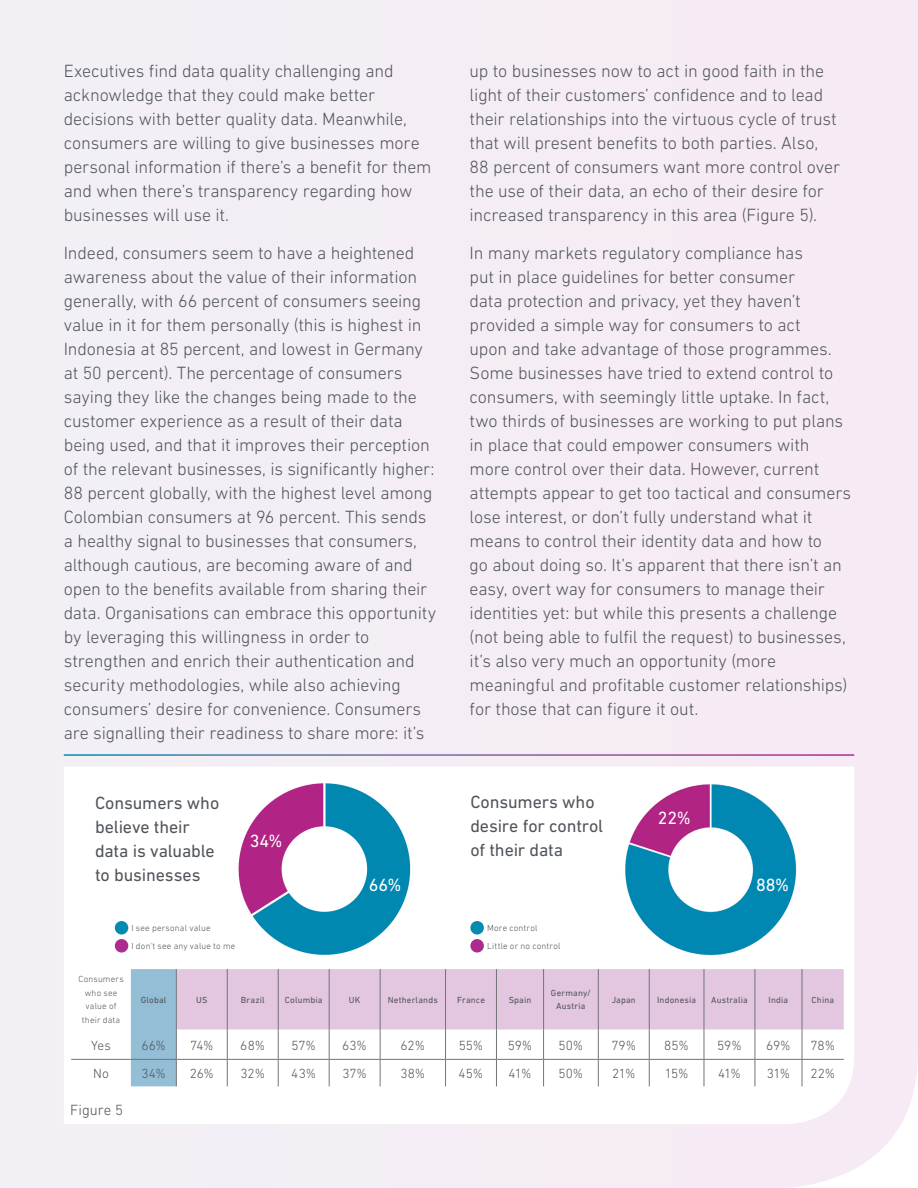
<style>
.page{position:relative;width:918px;height:1188px;background:#f5edf5}
.page>*{position:absolute;margin:0;border:0;box-sizing:border-box;transform-origin:0 0}
.Body_text_10_14{font:300 18px/24px "DIN Next W1 G";letter-spacing:-.01em;color:#50555b}
.Body_text_10_14-2{font:18px/24px "DIN Next W1 G";letter-spacing:-.01em;color:#50555b}
.Body_text_10_14-3{font:18px "DIN Next W1 G";color:#fff}
.Body_text_10_14-4{font:300 15px "DIN Next W1 G";color:#50555b}
.Footer_Source_text_7{font:300 13.5px "DIN Next W1 G";letter-spacing:-.005em;color:#50555b}
.Footer_Source_text_7-2{font:9px/13.5px "DIN Next W1 G";letter-spacing:.02em;color:#50555b;text-align:center}
.Body_text_10_14-5{font:300 9px "DIN Next W1 G";letter-spacing:.02em;color:#50555b}
.Footer_Source_text_7-3{font:300 9px/13.5px "DIN Next W1 G";letter-spacing:.02em;color:#50555b;text-align:center}
</style>
<div class="page">
<hr style="left:64px;top:754px;width:790px;height:2px;background:#fff">
<svg style="left:64px;top:767px;width:790px;height:357px"></svg>
<svg style="left:131px;top:969px;width:713px;height:117px"></svg>
<hr style="left:71px;top:1059px;width:60px;height:1px;background:#717479">
<hr style="left:131px;top:1059px;width:45px;height:1px;background:#717479">
<hr style="left:176px;top:1059px;width:51px;height:1px;background:#717479">
<hr style="left:227px;top:1059px;width:51px;height:1px;background:#717479">
<hr style="left:278px;top:1059px;width:51px;height:1px;background:#717479">
<hr style="left:329px;top:1059px;width:51px;height:1px;background:#717479">
<hr style="left:380px;top:1059px;width:66px;height:1px;background:#717479">
<hr style="left:446px;top:1059px;width:50px;height:1px;background:#717479">
<hr style="left:496px;top:1059px;width:48px;height:1px;background:#717479">
<hr style="left:544px;top:1059px;width:54px;height:1px;background:#717479">
<hr style="left:598px;top:1059px;width:51px;height:1px;background:#717479">
<hr style="left:649px;top:1059px;width:55px;height:1px;background:#717479">
<hr style="left:704px;top:1059px;width:51px;height:1px;background:#717479">
<hr style="left:755px;top:1059px;width:47px;height:1px;background:#717479">
<hr style="left:802px;top:1059px;width:42px;height:1px;background:#717479">
<img style="left:233px;top:779px;width:181px;height:181px">
<div style="left:115px;top:921px;width:13px;height:14px;background:#068bb0;border-radius:50%"></div>
<div style="left:115px;top:939px;width:13px;height:14px;background:#ac2b91;border-radius:50%"></div>
<img style="left:621px;top:778px;width:181px;height:182px">
<div style="left:470px;top:921px;width:14px;height:14px;background:#068bb0;border-radius:50%"></div>
<div style="left:470px;top:939px;width:14px;height:14px;background:#ac2b91;border-radius:50%"></div>
<img style="left:0;top:176px;width:1px;height:1012px">
<p class="Body_text_10_14" style="left:64px;top:59px;width:369px">Executives find data quality challenging and acknowledge that they could make better decisions with better quality data. Meanwhile, consumers are willing to give businesses more personal information if there’s a benefit for them and when there’s transparency regarding how businesses will use it.</p>
<p class="Body_text_10_14" style="left:64px;top:240px;width:374px">Indeed, consumers seem to have a heightened awareness about the value of their information generally, with 66 percent of consumers seeing value in it for them personally (this is highest in Indonesia at 85 percent, and lowest in Germany at 50 percent). The percentage of consumers saying they like the changes being made to the customer experience as a result of their data being used, and that it improves their perception of the relevant businesses, is significantly higher:<br>88 percent globally, with the highest level among Colombian consumers at 96 percent. This sends a healthy signal to businesses that consumers, although cautious, are becoming aware of and open to the benefits available from sharing their data. Organisations can embrace this opportunity by leveraging this willingness in order to strengthen and enrich their authentication and security methodologies, while also achieving consumers’ desire for convenience. Consumers are signalling their readiness to share more: it’s</p>
<p class="Body_text_10_14" style="left:470px;top:59px;width:372px">up to businesses now to act in good faith in the light of their customers’ confidence and to lead their relationships into the virtuous cycle of trust that will present benefits to both parties. Also, 88 percent of consumers want more control over the use of their data, an echo of their desire for increased transparency in this area (Figure 5).</p>
<p class="Body_text_10_14" style="left:470px;top:240px;width:383px">In many markets regulatory compliance has<br>put in place guidelines for better consumer<br>data protection and privacy, yet they haven’t provided a simple way for consumers to act<br>upon and take advantage of those programmes.<br>Some businesses have tried to extend control to consumers, with seemingly little uptake. In fact, two thirds of businesses are working to put plans in place that could empower consumers with more control over their data. However, current attempts appear to get too tactical and consumers lose interest, or don’t fully understand what it means to control their identity data and how to<br>go about doing so. It’s apparent that there isn’t an easy, overt way for consumers to manage their identities yet: but while this presents a challenge (not being able to fulfil the request) to businesses, it’s also very much an opportunity (more meaningful and profitable customer relationships) for those that can figure it out.</p>
<p class="Body_text_10_14-2" style="left:95px;top:791px;width:126px">Consumers who believe their data is valuable to businesses</p>
<p class="Body_text_10_14-3" style="left:250px;top:830px;width:34px">34%</p>
<p class="Body_text_10_14-3" style="left:369px;top:875px;width:34px">66%</p>
<p class="Body_text_10_14-2" style="left:470px;top:790px;width:134px">Consumers who desire for control of their data</p>
<p class="Body_text_10_14-3" style="left:658px;top:807px;width:34px">22%</p>
<p class="Body_text_10_14-3" style="left:756px;top:874px;width:35px">88%</p>
<p class="Body_text_10_14-5" style="left:132px;top:923px;width:81px">I see personal value</p>
<p class="Body_text_10_14-5" style="left:132px;top:941px;width:105px">I don't see any value to me</p>
<p class="Body_text_10_14-5" style="left:487px;top:923px;width:52px">More control</p>
<p class="Body_text_10_14-5" style="left:487px;top:941px;width:75px">Little or no control</p>
<p class="Footer_Source_text_7-3" style="left:78px;top:973px;width:47px">Consumers who see value of their data</p>
<p class="Footer_Source_text_7-2" style="left:141px;top:993px;width:27px">Global</p>
<p class="Footer_Source_text_7-2" style="left:196px;top:993px;width:13px">US</p>
<p class="Footer_Source_text_7-2" style="left:241px;top:993px;width:25px">Brazil</p>
<p class="Footer_Source_text_7-2" style="left:285px;top:993px;width:39px">Columbia</p>
<p class="Footer_Source_text_7-2" style="left:349px;top:993px;width:13px">UK</p>
<p class="Footer_Source_text_7-2" style="left:388px;top:993px;width:51px">Netherlands</p>
<p class="Footer_Source_text_7-2" style="left:457px;top:993px;width:29px">France</p>
<p class="Footer_Source_text_7-2" style="left:509px;top:993px;width:24px">Spain</p>
<p class="Footer_Source_text_7-2" style="left:551px;top:986px;width:42px">Germany/<br>Austria</p>
<p class="Footer_Source_text_7-2" style="left:612px;top:993px;width:26px">Japan</p>
<p class="Footer_Source_text_7-2" style="left:657px;top:993px;width:41px">Indonesia</p>
<p class="Footer_Source_text_7-2" style="left:711px;top:993px;width:38px">Australia</p>
<p class="Footer_Source_text_7-2" style="left:769px;top:993px;width:21px">India</p>
<p class="Footer_Source_text_7-2" style="left:812px;top:993px;width:24px">China</p>
<p class="Footer_Source_text_7" style="left:91px;top:1037px;width:21px">Yes</p>
<p class="Footer_Source_text_7" style="left:141px;top:1037px;width:26px">66%</p>
<p class="Footer_Source_text_7" style="left:190px;top:1037px;width:25px">74%</p>
<p class="Footer_Source_text_7" style="left:240px;top:1037px;width:26px">68%</p>
<p class="Footer_Source_text_7" style="left:291px;top:1037px;width:26px">57%</p>
<p class="Footer_Source_text_7" style="left:342px;top:1037px;width:26px">63%</p>
<p class="Footer_Source_text_7" style="left:401px;top:1037px;width:26px">62%</p>
<p class="Footer_Source_text_7" style="left:459px;top:1037px;width:26px">55%</p>
<p class="Footer_Source_text_7" style="left:508px;top:1037px;width:26px">59%</p>
<p class="Footer_Source_text_7" style="left:559px;top:1037px;width:26px">50%</p>
<p class="Footer_Source_text_7" style="left:611px;top:1037px;width:26px">79%</p>
<p class="Footer_Source_text_7" style="left:664px;top:1037px;width:26px">85%</p>
<p class="Footer_Source_text_7" style="left:717px;top:1037px;width:26px">59%</p>
<p class="Footer_Source_text_7" style="left:766px;top:1037px;width:26px">69%</p>
<p class="Footer_Source_text_7" style="left:811px;top:1037px;width:26px">78%</p>
<p class="Footer_Source_text_7" style="left:93px;top:1066px;width:17px">No</p>
<p class="Footer_Source_text_7" style="left:141px;top:1066px;width:26px">34%</p>
<p class="Footer_Source_text_7" style="left:190px;top:1066px;width:26px">26%</p>
<p class="Footer_Source_text_7" style="left:240px;top:1066px;width:26px">32%</p>
<p class="Footer_Source_text_7" style="left:291px;top:1066px;width:26px">43%</p>
<p class="Footer_Source_text_7" style="left:342px;top:1066px;width:26px">37%</p>
<p class="Footer_Source_text_7" style="left:400px;top:1066px;width:26px">38%</p>
<p class="Footer_Source_text_7" style="left:459px;top:1066px;width:26px">45%</p>
<p class="Footer_Source_text_7" style="left:509px;top:1066px;width:24px">41%</p>
<p class="Footer_Source_text_7" style="left:559px;top:1066px;width:26px">50%</p>
<p class="Footer_Source_text_7" style="left:612px;top:1066px;width:25px">21%</p>
<p class="Footer_Source_text_7" style="left:665px;top:1066px;width:25px">15%</p>
<p class="Footer_Source_text_7" style="left:718px;top:1066px;width:24px">41%</p>
<p class="Footer_Source_text_7" style="left:767px;top:1066px;width:25px">31%</p>
<p class="Footer_Source_text_7" style="left:811px;top:1066px;width:26px">22%</p>
<p class="Body_text_10_14-4" style="left:70px;top:1101px;width:54px">Figure 5</p>
</div>
